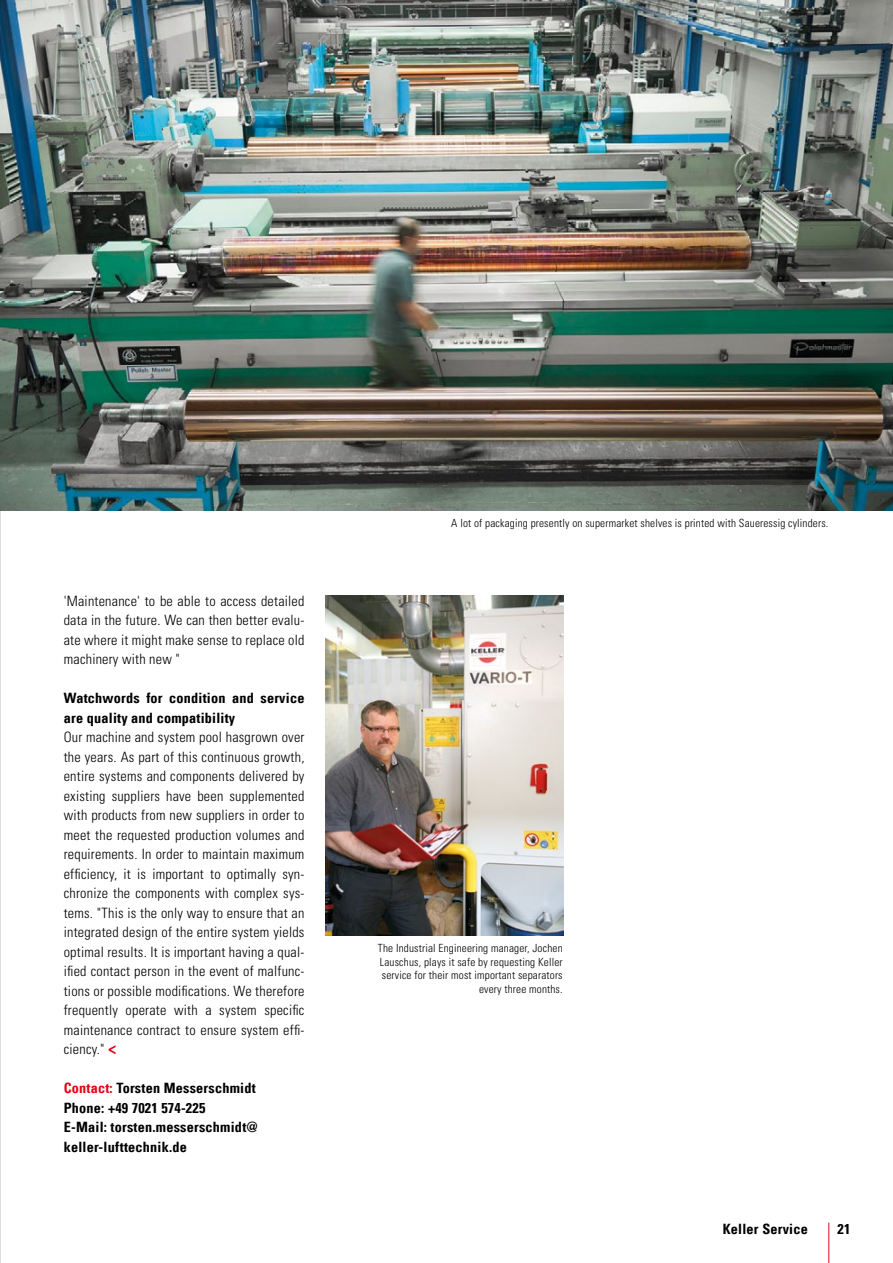
<style>
.page{position:relative;width:893px;height:1263px;background:#fff}
.page>*{position:absolute;margin:0;border:0;box-sizing:border-box;transform-origin:0 0}
.t1{font:300 condensed 14.25px/19.5px "Univers LT Std";letter-spacing:.015em;color:#000;text-align:justify}
.t2{font:14.25px/19.5px "Univers Com 67 Bold Cond";letter-spacing:.015em;color:#000}
.t3{font:300 condensed 11.25px/13.5px "Univers LT Std";letter-spacing:.015em;color:#000;text-align:right}
.s1{font-family:"Univers Com 67 Bold Cond";font-weight:400;font-stretch:normal;font-size:16.5px;color:#e30413}
.s2{color:#e30413}
</style>
<div class="page">
<hr style="left:828px;top:1222px;width:1px;height:41px;background:#e30413">
<hr style="left:0;top:0;width:1px;height:1263px;background:#d4d4d4">
<img style="left:0;top:0;width:893px;height:510px">
<img style="left:325px;top:595px;width:238px;height:340px">
<p class="t1" style="left:64px;top:591px;width:242px">'Maintenance' to be able to access detailed data in the future. We can then better evalu&shy;ate where it might make sense to replace old machinery with new "</p>
<p class="t2" style="left:64px;top:688px;width:242px">Watchwords for condition and service are quality and compatibility</p>
<p class="t1" style="left:64px;top:727px;width:242px">Our machine and system pool hasgrown over the years. As part of this continuous growth, entire systems and components delivered by existing suppliers have been supplemented with products from new suppliers in order to meet the requested production volumes and requirements. In order to maintain maximum efficiency, it is important to optimally syn&shy;chronize the components with complex sys&shy;tems. "This is the only way to ensure that an integrated design of the entire system yields optimal results. It is important having a qual&shy;ified contact person in the event of malfunc&shy;tions or possible modifications. We therefore frequently operate with a system specific maintenance contract to ensure system effi&shy;ciency." <span class="s1">&lt;</span></p>
<p class="t2" style="left:64px;top:1078px;width:196px"><span class="s2">Contact:</span> Torsten Messerschmidt<br>Phone: +49 7021 574-225<br>E-Mail: torsten.messerschmidt@ keller-lufttechnik.de</p>
<p class="t3" style="left:451px;top:517px;width:379px">A lot of packaging presently on supermarket shelves is printed with Saueressig cylinders.</p>
<p class="t3" style="left:378px;top:942px;width:186px">The Industrial Engineering manager, Jochen Lauschus, plays it safe by requesting Keller service for their most important separators every three months.</p>
<p class="t2" style="left:723px;top:1219px;width:87px">Keller Service</p>
<p class="t2" style="left:838px;top:1219px;width:14px">21</p>
</div>
